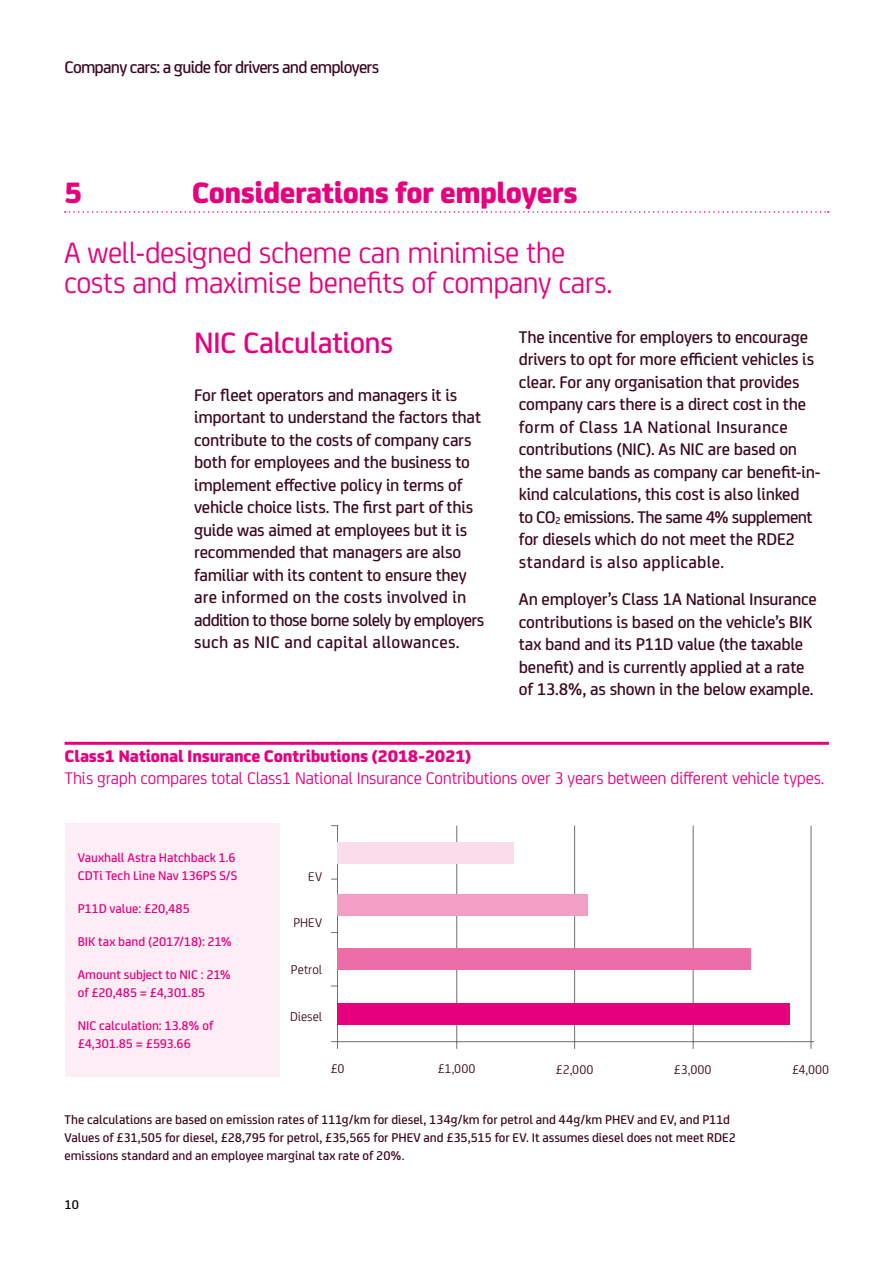
<style>
.page{position:relative;width:893px;height:1263px;background:#fff}
.page>*{position:absolute;margin:0;border:0;box-sizing:border-box;transform-origin:0 0}
.t1{font:31.5px/30px "Energy Saving Sans";letter-spacing:-.015em;color:#e6007d}
.t2{font:700 31.5px "Energy Saving Sans";letter-spacing:-.015em;color:#e6007d}
.t3{font:500 31.5px "Energy Saving Sans";letter-spacing:-.015em;color:#e6007d}
.t4{font:500 18px/22.5px "Energy Saving Sans";letter-spacing:-.015em;color:#3c081f}
.t5{font:18px "Energy Saving Sans";letter-spacing:-.015em;color:#e6007d}
.t6{font:700 18px "Energy Saving Sans";letter-spacing:-.015em;color:#e6007d}
.t7{font:500 18px "Energy Saving Sans";letter-spacing:-.045em;color:#3c081f}
.t8{font:500 13.5px/18px "Energy Saving Sans";color:#3c081f}
.t9{font:500 13.5px/18px "Energy Saving Sans";color:#e6007d}
.t10{font:13.5px "Energy Saving Sans";letter-spacing:.005em;color:#3c081f}
.t11{font:500 13.5px "Energy Saving Sans";color:#000}
</style>
<div class="page">
<svg style="left:65px;top:211px;width:764px;height:2px"></svg>
<svg style="left:331px;top:825px;width:484px;height:224px"></svg>
<div style="left:337px;top:842px;width:177px;height:22px;background:#fadceb"></div>
<div style="left:337px;top:894px;width:251px;height:22px;background:#f39fc5"></div>
<div style="left:337px;top:948px;width:414px;height:22px;background:#ed6ea7"></div>
<div style="left:337px;top:1003px;width:453px;height:21px;background:#e6007d"></div>
<div style="left:65px;top:823px;width:214px;height:253px;background:#fdeef6"></div>
<hr style="left:65px;top:742px;width:764px;height:3px;background:#e6007d">
<p class="t7" style="left:65px;top:53px;width:316px">Company cars: a guide for drivers and employers</p>
<h1 class="t2" style="left:64px;top:168px;width:20px">5</h1>
<h1 class="t2" style="left:192px;top:168px;width:388px">Considerations for employers</h1>
<h1 class="t1" style="left:64px;top:235px;width:550px">A well-designed scheme can minimise the costs and maximise benefits of company cars.</h1>
<h1 class="t3" style="left:194px;top:319px;width:201px">NIC Calculations</h1>
<p class="t4" style="left:194px;top:382px;width:292px">For fleet operators and managers it is important to understand the factors that contribute to the costs of company cars both for employees and the business to implement effective policy in terms of vehicle choice lists. The first part of this guide was aimed at employees but it is recommended that managers are also familiar with its content to ensure they are informed on the costs involved in addition to those borne solely by employers such as NIC and capital allowances.</p>
<p class="t4" style="left:519px;top:324px;width:303px">The incentive for employers to encourage drivers to opt for more efficient vehicles is clear. For any organisation that provides company cars there is a direct cost in the form of Class 1A National Insurance contributions (NIC). As NIC are based on the same bands as company car benefit-in&shy;kind calculations, this cost is also linked<br>to CO<sub>2</sub> emissions. The same 4% supplement for diesels which do not meet the RDE2 standard is also applicable.</p>
<p class="t4" style="left:519px;top:587px;width:299px">An employer’s Class 1A National Insurance contributions is based on the vehicle’s BIK tax band and its P11D value (the taxable benefit) and is currently applied at a rate of 13.8%, as shown in the below example.</p>
<p class="t6" style="left:65px;top:742px;width:408px">Class1 National Insurance Contributions (2018-2021)</p>
<p class="t5" style="left:65px;top:765px;width:761px">This graph compares total Class1 National Insurance Contributions over 3 years between different vehicle types.</p>
<p class="t9" style="left:78px;top:847px;width:161px">Vauxhall Astra Hatchback 1.6<br>CDTi Tech Line Nav 136PS S/S</p>
<p class="t9" style="left:78px;top:898px;width:114px">P11D value: £20,485</p>
<p class="t9" style="left:78px;top:931px;width:156px">BIK tax band (2017/18): 21%</p>
<p class="t9" style="left:78px;top:964px;width:155px">Amount subject to NIC : 21% of £20,485 = £4,301.85</p>
<p class="t9" style="left:78px;top:1015px;width:137px">NIC calculation: 13.8% of £4,301.85 = £593.66</p>
<p class="t10" style="left:308px;top:866px;width:15px">EV</p>
<p class="t10" style="left:293px;top:913px;width:30px">PHEV</p>
<p class="t10" style="left:291px;top:960px;width:33px">Petrol</p>
<p class="t10" style="left:290px;top:1007px;width:33px">Diesel</p>
<p class="t10" style="left:331px;top:1059px;width:15px">£0</p>
<p class="t10" style="left:438px;top:1059px;width:39px">£1,000</p>
<p class="t10" style="left:556px;top:1059px;width:39px">£2,000</p>
<p class="t10" style="left:674px;top:1059px;width:39px">£3,000</p>
<p class="t10" style="left:792px;top:1060px;width:39px">£4,000</p>
<p class="t8" style="left:65px;top:1110px;width:673px">The calculations are based on emission rates of 111g/km for diesel, 134g/km for petrol and 44g/km PHEV and EV, and P11d<br>Values of £31,505 for diesel, £28,795 for petrol, £35,565 for PHEV and £35,515 for EV. It assumes diesel does not meet RDE2 emissions standard and an employee marginal tax rate of 20%.</p>
<p class="t11" style="left:65px;top:1195px;width:16px">10</p>
</div>
